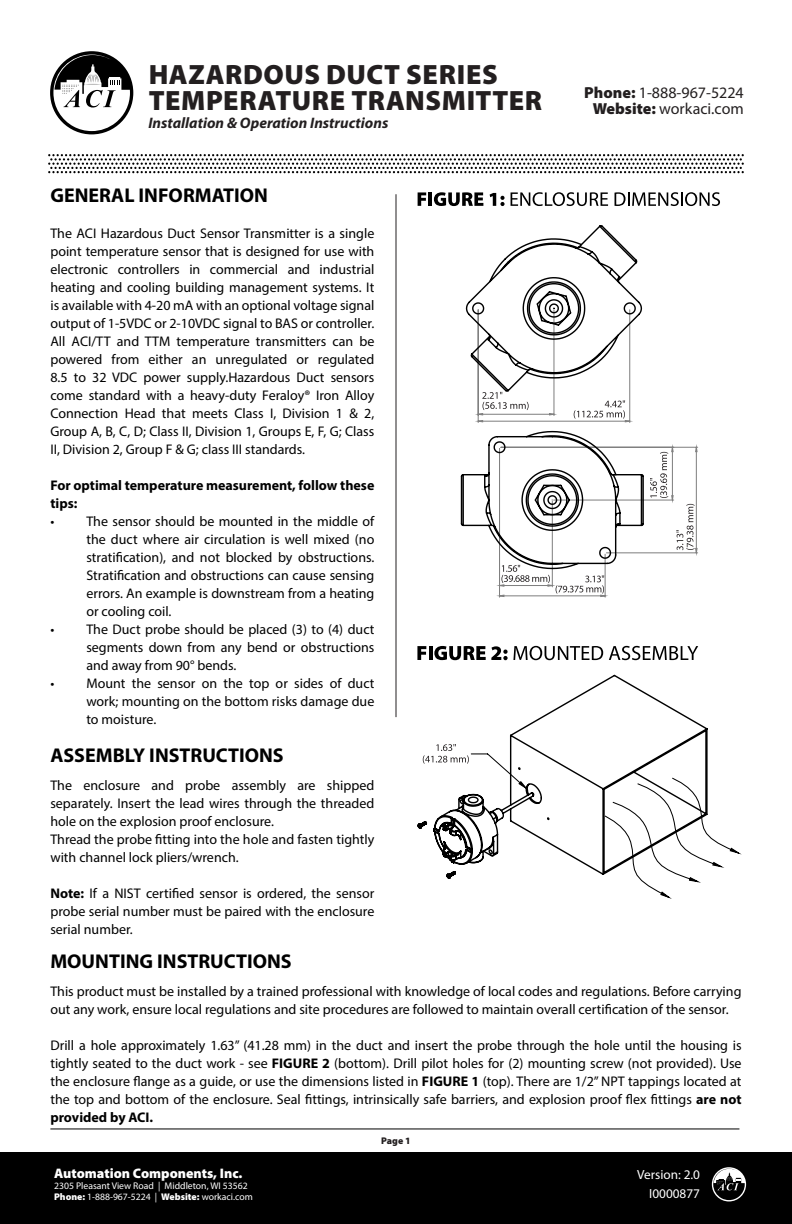
<style>
.page{position:relative;width:792px;height:1224px;background:#fff}
.page>*{position:absolute;margin:0;border:0;box-sizing:border-box;transform-origin:0 0}
.t1{font:900 28px "Myriad Pro";letter-spacing:.02em;color:#231f20}
.Paragraph_Style_1{font:700 20px "Myriad Pro";color:#000}
.t2{font:16px "Myriad Pro";color:#231f20}
.t3{font:italic 700 15.2px "Myriad Pro";color:#231f20}
.t4{font:14px/18px "Myriad Pro";color:#000;text-align:justify}
.t5{font:700 14px/18px "Myriad Pro";color:#000}
.t6{font:900 13.8px "Myriad Pro";color:#fff}
.t7{font:13.2px/19px "Myriad Pro";color:#fff;text-align:right}
.t8{font:9.6px/11px "Myriad Pro";color:#fff}
.t9{font:900 9.6px "Myriad Pro";color:#231f20}
.s1{font-weight:900}
.s2{font-weight:700}
</style>
<div class="page">
<div style="left:0;top:1152px;width:792px;height:72px;background:#000"></div>
<svg style="left:712px;top:1167px;width:34px;height:34px"></svg>
<hr style="left:50px;top:1128px;width:689px;height:1px;background:#000">
<svg style="left:50px;top:51px;width:83px;height:83px"></svg>
<svg style="left:48px;top:154px;width:696px;height:19px"></svg>
<hr style="left:396px;top:194px;width:1px;height:523px;background:#231f20">
<svg style="left:418px;top:192px;width:8px;height:14px"></svg>
<hr style="left:428px;top:192px;width:4px;height:14px;background:#000">
<svg style="left:434px;top:192px;width:49px;height:14px"></svg>
<svg style="left:490px;top:193px;width:15px;height:13px"></svg>
<svg style="left:511px;top:192px;width:97px;height:14px"></svg>
<svg style="left:615px;top:192px;width:105px;height:14px"></svg>
<svg style="left:465px;top:225px;width:178px;height:198px"></svg>
<svg style="left:460px;top:430px;width:238px;height:168px"></svg>
<svg style="left:417px;top:646px;width:9px;height:14px"></svg>
<hr style="left:429px;top:646px;width:3px;height:14px;background:#000">
<svg style="left:434px;top:646px;width:169px;height:14px"></svg>
<svg style="left:609px;top:646px;width:89px;height:14px"></svg>
<svg style="left:640px;top:835px;width:100px;height:64px"></svg>
<svg style="left:417px;top:674px;width:292px;height:206px"></svg>
<p class="t1" style="left:149px;top:56px;width:351px">HAZARDOUS DUCT SERIES</p>
<p class="t1" style="left:149px;top:82px;width:395px">TEMPERATURE TRANSMITTER</p>
<p class="t3" style="left:148px;top:113px;width:241px">Installation &amp; Operation Instructions</p>
<p class="t2" style="left:584px;top:83px;width:161px"><span class="s1">Phone:</span> 1-888-967-5224</p>
<p class="t2" style="left:593px;top:99px;width:153px"><span class="s1">Website:</span> workaci.com</p>
<p class="Paragraph_Style_1" style="left:50px;top:182px;width:219px">GENERAL INFORMATION</p>
<p class="t4" style="left:50px;top:224px;width:326px">The ACI Hazardous Duct Sensor Transmitter is a single point temperature sensor that is designed for use with electronic controllers in commercial and industrial heating and cooling building management systems. It is available with 4-20 mA with an optional voltage signal output of 1-5VDC or 2-10VDC signal to BAS or controller.<br>All ACI/TT and TTM temperature transmitters can be powered from either an unregulated or regulated 8.5 to 32 VDC power supply.Hazardous Duct sensors come standard with a heavy-duty Feraloy® Iron Alloy Connection Head that meets Class I, Division 1 &amp; 2, Group A, B, C, D; Class II, Division 1, Groups E, F, G; Class II, Division 2, Group F &amp; G; class III standards.</p>
<p class="t5" style="left:50px;top:476px;width:325px">For optimal temperature measurement, follow these tips:</p>
<p class="t4" style="left:86px;top:512px;width:290px;text-indent:-36px">• The sensor should be mounted in the middle of the duct where air circulation is well mixed (no stratification), and not blocked by obstructions.<br>Stratification and obstructions can cause sensing errors. An example is downstream from a heating or cooling coil.</p>
<p class="t4" style="left:86px;top:620px;width:290px;text-indent:-36px">• The Duct probe should be placed (3) to (4) duct segments down from any bend or obstructions and away from 90° bends.</p>
<p class="t4" style="left:86px;top:674px;width:290px;text-indent:-36px">• Mount the sensor on the top or sides of duct work; mounting on the bottom risks damage due to moisture.</p>
<p class="Paragraph_Style_1" style="left:50px;top:742px;width:235px">ASSEMBLY INSTRUCTIONS</p>
<p class="t4" style="left:50px;top:776px;width:326px">The enclosure and probe assembly are shipped separately. Insert the lead wires through the threaded hole on the explosion proof enclosure.</p>
<p class="t4" style="left:50px;top:830px;width:326px">Thread the probe fitting into the hole and fasten tightly with channel lock pliers/wrench.</p>
<p class="t4" style="left:50px;top:884px;width:326px"><span class="s2">Note:</span> If a NIST certified sensor is ordered, the sensor probe serial number must be paired with the enclosure serial number.</p>
<p class="Paragraph_Style_1" style="left:50px;top:948px;width:243px">MOUNTING INSTRUCTIONS</p>
<p class="t4" style="left:50px;top:982px;width:693px">This product must be installed by a trained professional with knowledge of local codes and regulations. Before carrying out any work, ensure local regulations and site procedures are followed to maintain overall certification of the sensor.</p>
<p class="t4" style="left:50px;top:1036px;width:693px">Drill a hole approximately 1.63” (41.28 mm) in the duct and insert the probe through the hole until the housing is tightly seated to the duct work - see <span class="s2">FIGURE 2</span> (bottom). Drill pilot holes for (2) mounting screw (not provided). Use the enclosure flange as a guide, or use the dimensions listed in <span class="s2">FIGURE 1</span> (top). There are 1/2” NPT tappings located at the top and bottom of the enclosure. Seal fittings, intrinsically safe barriers, and explosion proof flex fittings <span class="s2">are not provided by ACI.</span></p>
<p class="t6" style="left:54px;top:1164px;width:190px">Automation Components, Inc.</p>
<p class="t8" style="left:54px;top:1180px;width:200px">2305 Pleasant View Road | Middleton, WI 53562<br><span class="s1">Phone:</span> 1-888-967-5224 | <span class="s1">Website:</span> workaci.com</p>
<p class="t9" style="left:381px;top:1135px;width:31px">Page 1</p>
<p class="t7" style="left:637px;top:1165px;width:64px">Version: 2.0<br>I0000877</p>
</div>
